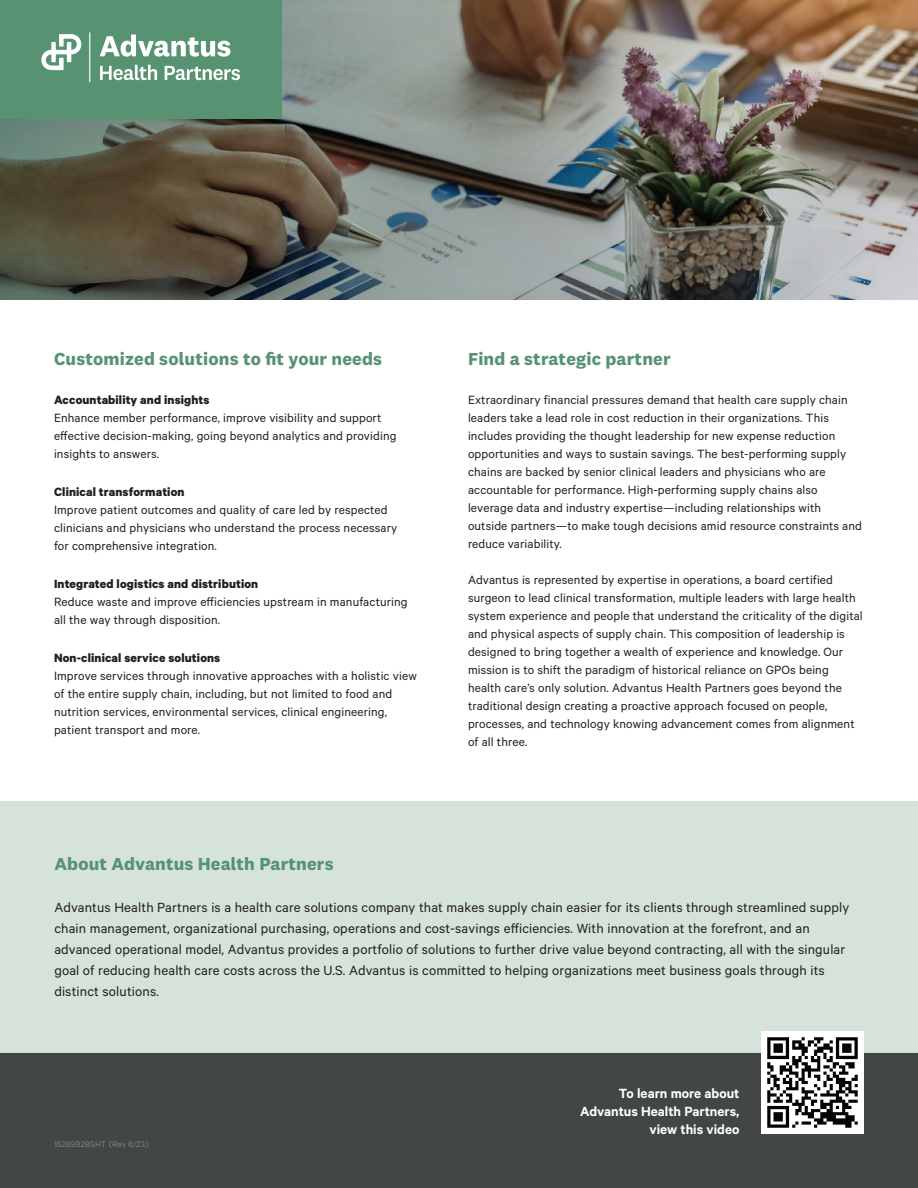
<style>
.page{position:relative;width:918px;height:1188px;background:#fff}
.page>*{position:absolute;margin:0;border:0;box-sizing:border-box;transform-origin:0 0}
.t1{font:700 18px "National 2";letter-spacing:.01em;color:#579373}
.t2{font:15px/21px "Calibre";letter-spacing:.01em;color:#231f20}
.t3{font:600 15px/18px "Calibre";color:#fff;text-align:right}
.Body_Copy{font:13.5px/18px "Calibre";letter-spacing:.01em;color:#231f20}
.Body_Copy-2{font:700 13.5px "Calibre";letter-spacing:.01em;color:#231f20}
.t4{font:300 9px "Calibre";letter-spacing:.04em;color:#999f9d}
</style>
<div class="page">
<div style="left:0;top:801px;width:918px;height:277px;background:#d5e3da"></div>
<div style="left:0;top:1053px;width:918px;height:135px;background:#424744"></div>
<img style="left:0;top:0;width:918px;height:299px">
<div style="left:0;top:0;width:282px;height:119px;background:#579373"></div>
<img style="left:41px;top:32px;width:199px;height:51px">
<img style="left:761px;top:1031px;width:103px;height:103px">
<p class="t1" style="left:54px;top:347px;width:330px">Customized solutions to fit your needs</p>
<p class="Body_Copy-2" style="left:54px;top:391px;width:157px">Accountability and insights</p>
<p class="Body_Copy" style="left:54px;top:408px;width:344px">Enhance member performance, improve visibility and support effective decision-making, going beyond analytics and providing insights to answers.</p>
<p class="Body_Copy-2" style="left:54px;top:483px;width:132px">Clinical transformation</p>
<p class="Body_Copy" style="left:54px;top:500px;width:345px">Improve patient outcomes and quality of care led by respected clinicians and physicians who understand the process necessary for comprehensive integration.</p>
<p class="Body_Copy-2" style="left:54px;top:576px;width:206px">Integrated logistics and distribution</p>
<p class="Body_Copy" style="left:54px;top:592px;width:355px">Reduce waste and improve efficiencies upstream in manufacturing all the way through disposition.</p>
<p class="Body_Copy-2" style="left:54px;top:650px;width:168px">Non-clinical service solutions</p>
<p class="Body_Copy" style="left:54px;top:667px;width:364px">Improve services through innovative approaches with a holistic view of the entire supply chain, including, but not limited to food and nutrition services, environmental services, clinical engineering,</p>
<p class="Body_Copy" style="left:54px;top:721px;width:148px">patient transport and more.</p>
<p class="t1" style="left:468px;top:347px;width:204px">Find a strategic partner</p>
<p class="Body_Copy" style="left:468px;top:390px;width:396px">Extraordinary financial pressures demand that health care supply chain leaders take a lead role in cost reduction in their organizations. This includes providing the thought leadership for new expense reduction opportunities and ways to sustain savings. The best-performing supply chains are backed by senior clinical leaders and physicians who are accountable for performance. High-performing supply chains also leverage data and industry expertise—including relationships with outside partners—to make tough decisions amid resource constraints and reduce variability.</p>
<p class="Body_Copy" style="left:468px;top:570px;width:396px">Advantus is represented by expertise in operations, a board certified surgeon to lead clinical transformation, multiple leaders with large health system experience and people that understand the criticality of the digital and physical aspects of supply chain. This composition of leadership is designed to bring together a wealth of experience and knowledge. Our mission is to shift the paradigm of historical reliance on GPOs being health care’s only solution. Advantus Health Partners goes beyond the traditional design creating a proactive approach focused on people, processes, and technology knowing advancement comes from alignment of all three.</p>
<p class="t1" style="left:54px;top:853px;width:281px">About Advantus Health Partners</p>
<p class="t2" style="left:54px;top:896px;width:796px">Advantus Health Partners is a health care solutions company that makes supply chain easier for its clients through streamlined supply chain management, organizational purchasing, operations and cost-savings efficiencies. With innovation at the forefront, and an advanced operational model, Advantus provides a portfolio of solutions to further drive value beyond contracting, all with the singular goal of reducing health care costs across the U.S. Advantus is committed to helping organizations meet business goals through its distinct solutions.</p>
<p class="t4" style="left:54px;top:1139px;width:96px">15289B2BSHT (Rev 6/23)</p>
<p class="t3" style="left:580px;top:1084px;width:161px">To learn more about<br>Advantus Health Partners, view this video</p>
</div>
